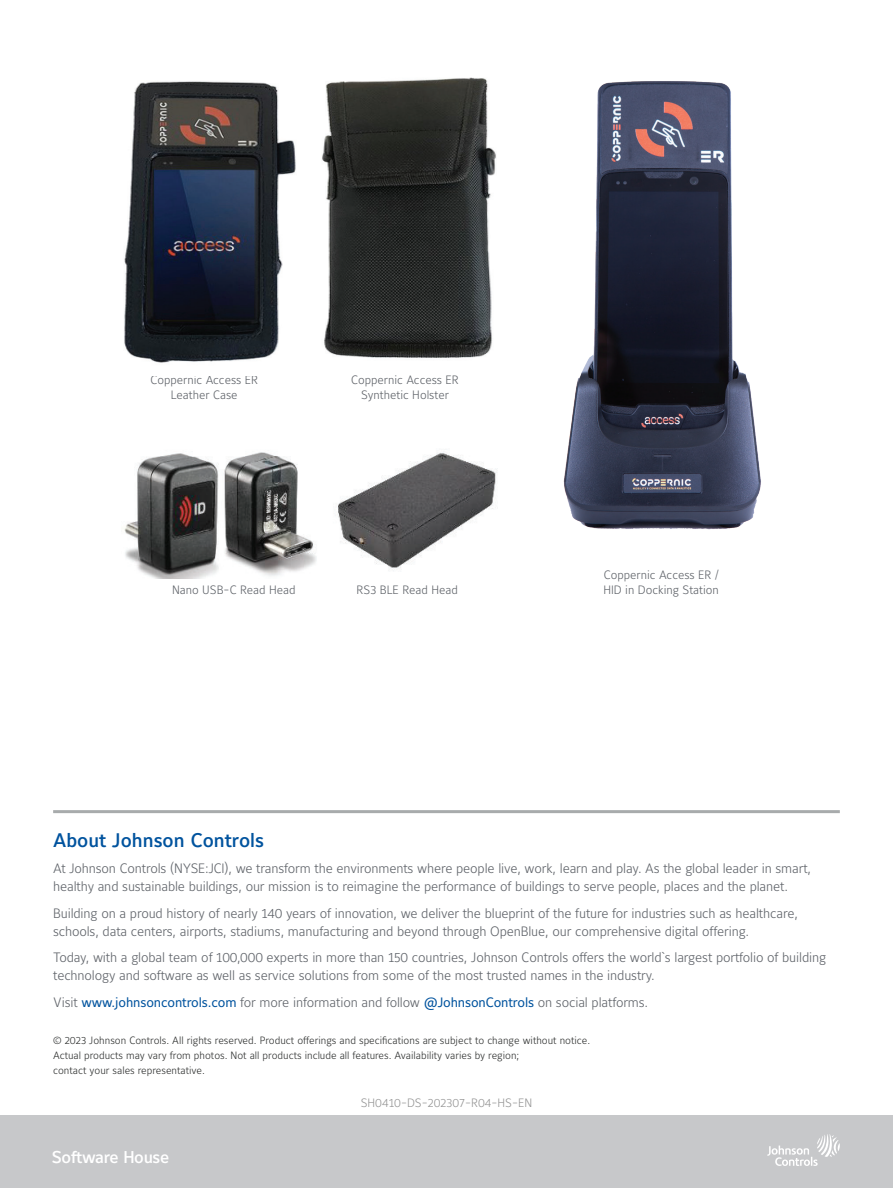
<style>
.page{position:relative;width:893px;height:1188px;background:#fff}
.page>*{position:absolute;margin:0;border:0;box-sizing:border-box;transform-origin:0 0}
.t1{font:500 19.5px "Maurea Jci Lf ML";color:#01539e}
.t2{font:500 16.95px "Maurea Jci Lf ML";letter-spacing:-.02em;color:#fff}
.t3{font:300 13.5px/18px "Maurea Jci Lf ML";letter-spacing:-.01em;color:#5f6369}
.t4{font:300 12px/15px "Maurea Jci Lf ML";color:#5f6369;text-align:center}
.t5{font:300 12px "Maurea Jci Lf ML";color:#959595}
.t6{font:300 10.5px/15px "Maurea Jci Lf ML";color:#2d2f2e}
.s1{font-weight:400;color:#01539e}
</style>
<div class="page">
<img style="left:563px;top:81px;width:198px;height:449px">
<img style="left:124px;top:452px;width:193px;height:126px">
<img style="left:337px;top:452px;width:160px;height:119px">
<hr style="left:53px;top:810px;width:787px;height:3px;background:#a8abac">
<div style="left:0;top:1115px;width:893px;height:73px;background:#c7c8ca"></div>
<svg style="left:767px;top:1134px;width:73px;height:32px"></svg>
<img style="left:124px;top:81px;width:172px;height:282px">
<img style="left:322px;top:77px;width:174px;height:281px">
<p class="t4" style="left:150px;top:372px;width:109px">Coppernic Access ER<br>Leather Case</p>
<p class="t4" style="left:351px;top:372px;width:109px">Coppernic Access ER<br>Synthetic Holster</p>
<p class="t4" style="left:172px;top:582px;width:125px">Nano USB-C Read Head</p>
<p class="t4" style="left:604px;top:567px;width:116px">Coppernic Access ER /</p>
<p class="t4" style="left:357px;top:582px;width:103px">RS3 BLE Read Head</p>
<p class="t4" style="left:603px;top:582px;width:117px">HID in Docking Station</p>
<h1 class="t1" style="left:53px;top:828px;width:212px">About Johnson Controls</h1>
<p class="t3" style="left:53px;top:859px;width:760px">At Johnson Controls (NYSE:JCI), we transform the environments where people live, work, learn and play. As the global leader in smart, healthy and sustainable buildings, our mission is to reimagine the performance of buildings to serve people, places and the planet.</p>
<p class="t3" style="left:53px;top:904px;width:746px">Building on a proud history of nearly 140 years of innovation, we deliver the blueprint of the future for industries such as healthcare, schools, data centers, airports, stadiums, manufacturing and beyond through OpenBlue, our comprehensive digital offering.</p>
<p class="t3" style="left:53px;top:948px;width:775px">Today, with a global team of 100,000 experts in more than 150 countries, Johnson Controls offers the world`s largest portfolio of building technology and software as well as service solutions from some of the most trusted names in the industry.</p>
<p class="t3" style="left:53px;top:993px;width:597px">Visit <span class="s1">www.johnsoncontrols.com</span> for more information and follow <span class="s1">@JohnsonControls</span> on social platforms.</p>
<p class="t6" style="left:53px;top:1033px;width:539px">© 2023 Johnson Controls. All rights reserved. Product offerings and specifications are subject to change without notice.<br>Actual products may vary from photos. Not all products include all features. Availability varies by region;<br>contact your sales representative.</p>
<p class="t2" style="left:52px;top:1146px;width:119px">Software House</p>
<p class="t5" style="left:361px;top:1095px;width:173px">SH0410-DS-202307-R04-HS-EN</p>
</div>
